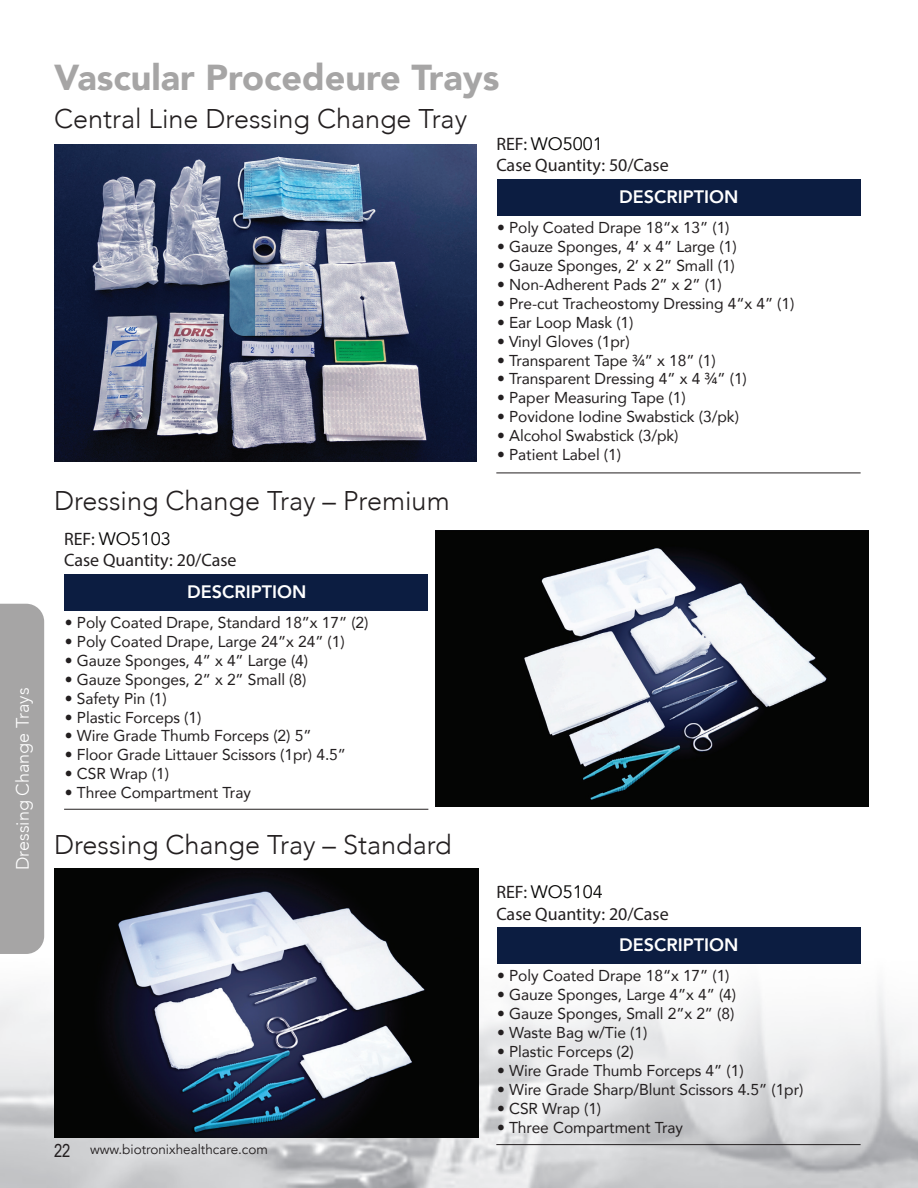
<style>
.page{position:relative;width:918px;height:1188px;background:#fff}
.page>*{position:absolute;margin:0;border:0;box-sizing:border-box;transform-origin:0 0}
.t1{font:900 36px "Avenir";color:#a6a5a5}
.t2{font:300 27px "Avenir";color:#231f20}
.t3{font:18px "Myriad Pro";color:#231f20}
.t4{font:800 18px "Avenir";color:#fff}
.t5{font:18px "Avenir";color:#050504}
.t6{font:300 18px "Avenir";color:#fff}
.t7{font:15.75px "Avenir";letter-spacing:-.005em;color:#231f20}
.t8{font:13.5px "Avenir";color:#231f20}
.s1{font-family:"Myriad Pro";color:#231f20}
.s2{font-family:"Arial Narrow";font-size:18px}
</style>
<div class="page">
<img style="left:0;top:461px;width:918px;height:727px">
<div style="left:0;top:604px;width:44px;height:350px;background:#a6a5a5"></div>
<div style="left:497px;top:179px;width:364px;height:37px;background:#0c1d41"></div>
<hr style="left:496px;top:473px;width:365px;height:1px;background:#231f20">
<img style="left:54px;top:144px;width:423px;height:317px">
<div style="left:65px;top:574px;width:363px;height:37px;background:#0c1d41"></div>
<hr style="left:64px;top:809px;width:364px;height:1px;background:#231f20">
<div style="left:497px;top:928px;width:364px;height:36px;background:#0c1d41"></div>
<hr style="left:496px;top:1144px;width:365px;height:1px;background:#231f20">
<img style="left:436px;top:530px;width:432px;height:277px">
<img style="left:54px;top:869px;width:424px;height:269px">
<p class="t6" style="left:12px;top:870px;width:184px;rotate:-90deg">Dressing Change Trays</p>
<h1 class="t1" style="left:54px;top:47px;width:447px">Vascular Procedeure Trays</h1>
<h2 class="t2" style="left:54px;top:102px;width:415px">Central Line Dressing Change Tray</h2>
<p class="t5" style="left:496px;top:133px;width:108px"><span class="s1">REF:</span> WO5001</p>
<p class="t3" style="left:496px;top:154px;width:174px">Case Quantity: 50/Case</p>
<p class="t4" style="left:619px;top:183px;width:121px">DESCRIPTION</p>
<h2 class="t2" style="left:54px;top:485px;width:397px">Dressing Change Tray – Premium</h2>
<p class="t5" style="left:64px;top:528px;width:108px"><span class="s1">REF:</span> WO5103</p>
<p class="t3" style="left:64px;top:549px;width:174px">Case Quantity: 20/Case</p>
<p class="t4" style="left:187px;top:578px;width:121px">DESCRIPTION</p>
<p class="t7" style="left:65px;top:610px;width:305px">• Poly Coated Drape, Standard 18”x 17” (2)</p>
<p class="t7" style="left:65px;top:629px;width:281px">• Poly Coated Drape, Large 24”x 24” (1)</p>
<p class="t7" style="left:65px;top:648px;width:245px">• Gauze Sponges, 4” x 4” Large (4)</p>
<p class="t7" style="left:65px;top:667px;width:243px">• Gauze Sponges, 2” x 2” Small (8)</p>
<p class="t7" style="left:65px;top:686px;width:103px">• Safety Pin (1)</p>
<p class="t7" style="left:65px;top:704px;width:138px">• Plastic Forceps (1)</p>
<p class="t7" style="left:65px;top:723px;width:248px">• Wire Grade Thumb Forceps (2) 5”</p>
<p class="t7" style="left:65px;top:742px;width:283px">• Floor Grade Littauer Scissors (1pr) 4.5”</p>
<p class="t7" style="left:65px;top:761px;width:106px">• CSR Wrap (1)</p>
<p class="t7" style="left:65px;top:780px;width:188px">• Three Compartment Tray</p>
<h2 class="t2" style="left:54px;top:828px;width:399px">Dressing Change Tray – Standard</h2>
<p class="t8" style="left:54px;top:1141px;width:215px"><span class="s2">22</span> www.biotronixhealthcare.com</p>
<p class="t7" style="left:497px;top:215px;width:234px">• Poly Coated Drape 18“x 13” (1)</p>
<p class="t7" style="left:497px;top:234px;width:241px">• Gauze Sponges, 4’ x 4” Large (1)</p>
<p class="t7" style="left:497px;top:253px;width:239px">• Gauze Sponges, 2’ x 2” Small (1)</p>
<p class="t7" style="left:497px;top:272px;width:226px">• Non-Adherent Pads 2” x 2” (1)</p>
<p class="t7" style="left:497px;top:291px;width:299px">• Pre-cut Tracheostomy Dressing 4“x 4” (1)</p>
<p class="t7" style="left:497px;top:310px;width:138px">• Ear Loop Mask (1)</p>
<p class="t7" style="left:497px;top:329px;width:134px">• Vinyl Gloves (1pr)</p>
<p class="t7" style="left:497px;top:347px;width:220px">• Transparent Tape ¾” x 18” (1)</p>
<p class="t7" style="left:497px;top:366px;width:251px">• Transparent Dressing 4” x 4 ¾” (1)</p>
<p class="t7" style="left:497px;top:385px;width:190px">• Paper Measuring Tape (1)</p>
<p class="t7" style="left:497px;top:404px;width:243px">• Povidone Iodine Swabstick (3/pk)</p>
<p class="t7" style="left:497px;top:423px;width:183px">• Alcohol Swabstick (3/pk)</p>
<p class="t7" style="left:497px;top:442px;width:125px">• Patient Label (1)</p>
<p class="t5" style="left:496px;top:881px;width:108px"><span class="s1">REF:</span> WO5104</p>
<p class="t3" style="left:496px;top:903px;width:174px">Case Quantity: 20/Case</p>
<p class="t4" style="left:619px;top:931px;width:121px">DESCRIPTION</p>
<p class="t7" style="left:497px;top:963px;width:234px">• Poly Coated Drape 18“x 17” (1)</p>
<p class="t7" style="left:497px;top:982px;width:241px">• Gauze Sponges, Large 4”x 4” (4)</p>
<p class="t7" style="left:497px;top:1001px;width:239px">• Gauze Sponges, Small 2”x 2” (8)</p>
<p class="t7" style="left:497px;top:1020px;width:152px">• Waste Bag w/Tie (1)</p>
<p class="t7" style="left:497px;top:1039px;width:138px">• Plastic Forceps (2)</p>
<p class="t7" style="left:497px;top:1058px;width:248px">• Wire Grade Thumb Forceps 4” (1)</p>
<p class="t7" style="left:497px;top:1077px;width:308px">• Wire Grade Sharp/Blunt Scissors 4.5” (1pr)</p>
<p class="t7" style="left:497px;top:1096px;width:106px">• CSR Wrap (1)</p>
<p class="t7" style="left:497px;top:1115px;width:188px">• Three Compartment Tray</p>
</div>
